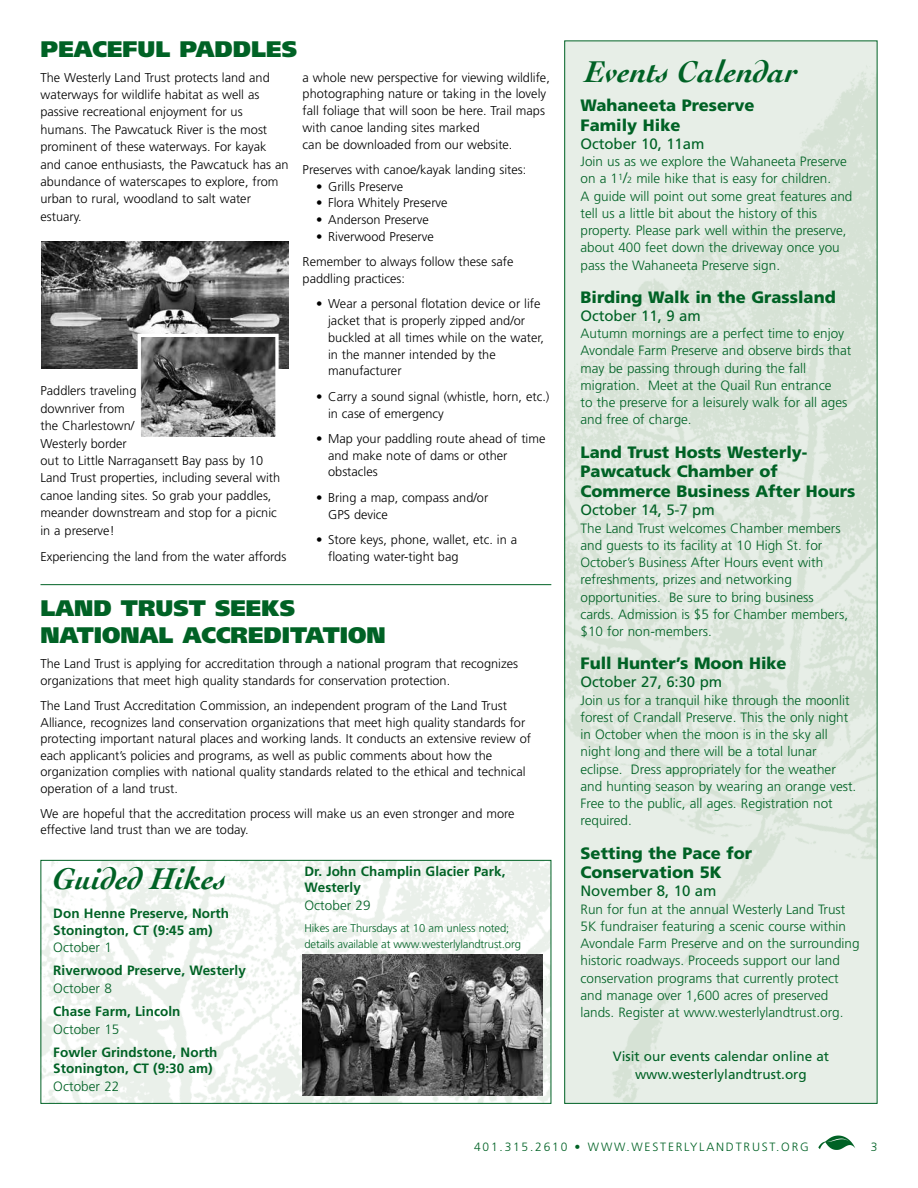
<style>
.page{position:relative;width:918px;height:1188px;background:#fff}
.page>*{position:absolute;margin:0;border:0;box-sizing:border-box;transform-origin:0 0}
.t1{font:italic 700 31.5px "Cochin";color:#006225}
.t2{font:900 22.5px/27px "Frutiger LT Std";color:#006225}
.t3{font:900 16.5px/19.8px "Frutiger LT Std";color:#006225}
.t4{font:15px "Frutiger LT Std";letter-spacing:-.005em;color:#006225}
.t5{font:300 13.5px/17.2px "Frutiger LT Std";color:#006225}
.t6{font:700 13.5px/16.2px "Frutiger LT Std";letter-spacing:.005em;color:#006225}
.t7{font:13.5px/17.2px "Frutiger LT Std";color:#006225;text-align:center}
.t8{font:300 12.75px/17.4px "Frutiger LT Std";color:#000}
.t9{font:300 12px "Frutiger LT Std";letter-spacing:.15em;color:#006225}
.t10{font:300 11.25px/15.9px "Frutiger LT Std";letter-spacing:-.01em;color:#006225}
.s1{font-size:15px}
.s2{font-size:9px}
</style>
<div class="page">
<svg style="left:818px;top:1136px;width:37px;height:14px"></svg>
<img style="left:566px;top:42px;width:310px;height:1060px">
<img style="left:42px;top:862px;width:507px;height:240px">
<div style="left:40px;top:860px;width:511px;height:244px;border:1px solid #006225"></div>
<hr style="left:40px;top:584px;width:511px;height:1px;background:#006225">
<img style="left:41px;top:241px;width:247px;height:128px">
<img style="left:142px;top:338px;width:133px;height:98px">
<div style="left:138px;top:334px;width:141px;height:106px;border:3px solid #fff"></div>
<img style="left:302px;top:955px;width:240px;height:140px">
<h2 class="t2" style="left:40px;top:36px;width:258px">PEACEFUL PADDLES</h2>
<p class="t8" style="left:40px;top:69px;width:249px">The Westerly Land Trust protects land and waterways for wildlife habitat as well as passive recreational enjoyment for us humans. The Pawcatuck River is the most prominent of these waterways. For kayak and canoe enthusiasts, the Pawcatuck has an abundance of waterscapes to explore, from urban to rural, woodland to salt water estuary.</p>
<p class="t8" style="left:40px;top:382px;width:241px">Paddlers traveling<br>downriver from<br>the Charlestown/<br>Westerly border<br>out to Little Narragansett Bay pass by 10<br>Land Trust properties, including several with canoe landing sites. So grab your paddles, meander downstream and stop for a picnic in a preserve!</p>
<p class="t8" style="left:40px;top:548px;width:247px">Experiencing the land from the water affords</p>
<p class="t8" style="left:303px;top:69px;width:249px;line-height:16.8px">a whole new perspective for viewing wildlife, photographing nature or taking in the lovely fall foliage that will soon be here. Trail maps with canoe landing sites marked<br>can be downloaded from our website.</p>
<p class="t8" style="left:303px;top:161px;width:225px">Preserves with canoe/kayak landing sites:</p>
<p class="t8" style="left:316px;top:178px;width:89px">• Grills Preserve</p>
<p class="t8" style="left:316px;top:195px;width:133px">• Flora Whitely Preserve</p>
<p class="t8" style="left:316px;top:211px;width:114px">• Anderson Preserve</p>
<p class="t8" style="left:303px;top:224px;width:212px;line-height:25.3px;text-indent:14px">• Riverwood Preserve<br>Remember to always follow these safe</p>
<p class="t8" style="left:303px;top:270px;width:104px">paddling practices:</p>
<p class="t8" style="left:328px;top:296px;width:217px;line-height:16.8px;text-indent:-12px">• Wear a personal flotation device or life jacket that is properly zipped and/or buckled at all times while on the water, in the manner intended by the manufacturer</p>
<p class="t8" style="left:328px;top:388px;width:223px;line-height:16.8px;text-indent:-12px">• Carry a sound signal (whistle, horn, etc.) in case of emergency</p>
<p class="t8" style="left:328px;top:430px;width:219px;line-height:16.8px;text-indent:-12px">• Map your paddling route ahead of time and make note of dams or other obstacles</p>
<p class="t8" style="left:328px;top:489px;width:162px;line-height:16.8px;text-indent:-12px">• Bring a map, compass and/or<br>GPS device</p>
<p class="t8" style="left:328px;top:531px;width:190px;line-height:16.8px;text-indent:-12px">• Store keys, phone, wallet, etc. in a floating water-tight bag</p>
<h2 class="t2" style="left:40px;top:595px;width:347px">LAND TRUST SEEKS<br>NATIONAL ACCREDITATION</h2>
<p class="t8" style="left:40px;top:656px;width:479px;line-height:16.5px">The Land Trust is applying for accreditation through a national program that recognizes organizations that meet high quality standards for conservation protection.</p>
<p class="t8" style="left:40px;top:698px;width:492px;line-height:16.5px">The Land Trust Accreditation Commission, an independent program of the Land Trust Alliance, recognizes land conservation organizations that meet high quality standards for protecting important natural places and working lands. It conducts an extensive review of each applicant’s policies and programs, as well as public comments about how the organization complies with national quality standards related to the ethical and technical operation of a land trust.</p>
<p class="t8" style="left:40px;top:805px;width:476px;line-height:16.5px">We are hopeful that the accreditation process will make us an even stronger and more effective land trust than we are today.</p>
<h1 class="t1" style="left:53px;top:860px;width:175px">Guided Hikes</h1>
<p class="t6" style="left:53px;top:906px;width:177px">Don Henne Preserve, North<br>Stonington, CT (9:45 am)</p>
<p class="t5" style="left:53px;top:939px;width:60px">October 1</p>
<p class="t6" style="left:53px;top:963px;width:194px">Riverwood Preserve, Westerly</p>
<p class="t5" style="left:53px;top:980px;width:60px">October 8</p>
<p class="t6" style="left:53px;top:1003px;width:129px">Chase Farm, Lincoln</p>
<p class="t5" style="left:53px;top:1021px;width:68px">October 15</p>
<p class="t6" style="left:53px;top:1044px;width:166px">Fowler Grindstone, North<br>Stonington, CT (9:30 am)</p>
<p class="t5" style="left:53px;top:1078px;width:68px">October 22</p>
<p class="t6" style="left:304px;top:864px;width:203px">Dr. John Champlin Glacier Park,<br>Westerly</p>
<p class="t5" style="left:304px;top:896px;width:68px">October 29</p>
<p class="t10" style="left:304px;top:920px;width:218px">Hikes are Thursdays at 10 am unless noted; details available at www.westerlylandtrust.org</p>
<h1 class="t1" style="left:586px;top:53px;width:214px">Events Calendar</h1>
<p class="t3" style="left:581px;top:95px;width:176px">Wahaneeta Preserve<br>Family Hike</p>
<p class="t4" style="left:581px;top:135px;width:125px">October 10, 11am</p>
<p class="t5" style="left:581px;top:153px;width:273px">Join us as we explore the Wahaneeta Preserve on a 1<sup>1</sup><span class="s1">/</span><span class="s2">2</span> mile hike that is easy for children.<br>A guide will point out some great features and tell us a little bit about the history of this property. Please park well within the preserve, about 400 feet down the driveway once you pass the Wahaneeta Preserve sign.</p>
<p class="t3" style="left:581px;top:287px;width:257px">Birding Walk in the Grassland</p>
<p class="t4" style="left:581px;top:307px;width:122px">October 11, 9 am</p>
<p class="t5" style="left:581px;top:325px;width:272px">Autumn mornings are a perfect time to enjoy Avondale Farm Preserve and observe birds that may be passing through during the fall migration. Meet at the Quail Run entrance<br>to the preserve for a leisurely walk for all ages and free of charge.</p>
<p class="t3" style="left:581px;top:442px;width:276px">Land Trust Hosts Westerly-<br>Pawcatuck Chamber of<br>Commerce Business After Hours</p>
<p class="t4" style="left:581px;top:501px;width:136px">October 14, 5-7 pm</p>
<p class="t5" style="left:581px;top:519px;width:269px">The Land Trust welcomes Chamber members and guests to its facility at 10 High St. for October’s Business After Hours event with refreshments, prizes and networking opportunities. Be sure to bring business cards. Admission is $5 for Chamber members, $10 for non-members.</p>
<p class="t3" style="left:581px;top:654px;width:208px">Full Hunter’s Moon Hike</p>
<p class="t4" style="left:581px;top:673px;width:143px">October 27, 6:30 pm</p>
<p class="t5" style="left:581px;top:691px;width:277px">Join us for a tranquil hike through the moonlit forest of Crandall Preserve. This the only night in October when the moon is in the sky all night long and there will be a total lunar eclipse. Dress appropriately for the weather and hunting season by wearing an orange vest.<br>Free to the public, all ages. Registration not required.</p>
<p class="t3" style="left:581px;top:843px;width:173px">Setting the Pace for<br>Conservation 5K</p>
<p class="t4" style="left:581px;top:882px;width:137px">November 8, 10 am</p>
<p class="t5" style="left:581px;top:901px;width:281px">Run for fun at the annual Westerly Land Trust 5K fundraiser featuring a scenic course within Avondale Farm Preserve and on the surrounding historic roadways. Proceeds support our land conservation programs that currently protect and manage over 1,600 acres of preserved lands. Register at www.westerlylandtrust.org.</p>
<p class="t7" style="left:613px;top:1048px;width:218px">Visit our events calendar online at www.westerlylandtrust.org</p>
<p class="t9" style="left:474px;top:1140px;width:336px">401.315.2610 • WWW.WESTERLYLANDTRUST.ORG</p>
<p class="t9" style="left:871px;top:1140px;width:8px">3</p>
</div>
